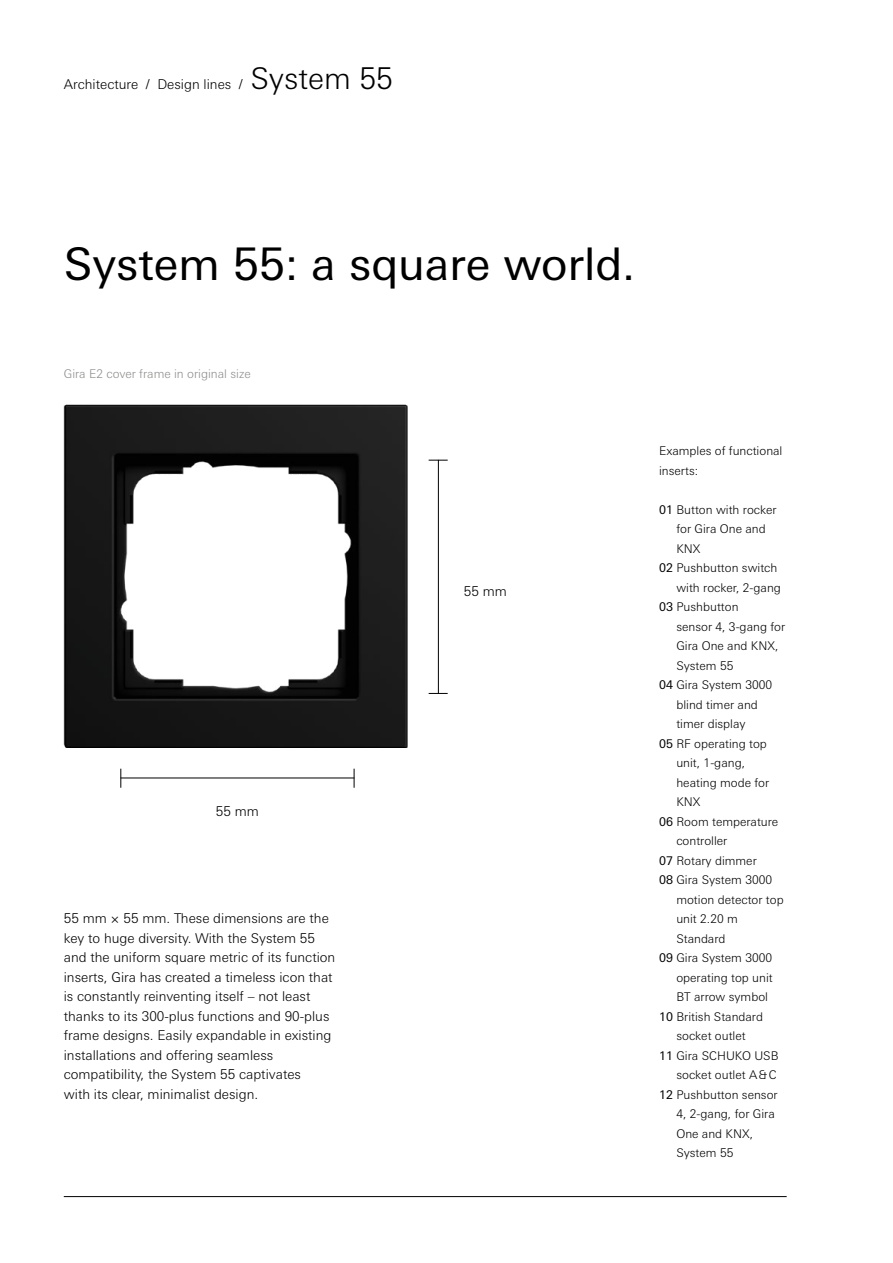
<style>
.page{position:relative;width:893px;height:1263px;background:#fff}
.page>*{position:absolute;margin:0;border:0;box-sizing:border-box;transform-origin:0 0}
.t1{font:45px "Univers Next W1 G";color:#000}
.t2{font:300 30px "Univers Next W1 G";color:#000}
.t3{font:300 13.5px/19.5px "Univers Next W1 G";color:#000}
.t4{font:300 12px/19.5px "Univers Next W1 G";color:#000}
.t5{font:300 12px "Univers Next W1 G";color:#8d8d8c}
.s1{font-weight:400}
</style>
<div class="page">
<img style="left:64px;top:404px;width:343px;height:344px">
<svg style="left:354px;top:769px;width:1px;height:19px"></svg>
<svg style="left:121px;top:769px;width:1px;height:19px"></svg>
<hr style="left:121px;top:778px;width:233px;height:1px;background:#000">
<svg style="left:429px;top:693px;width:19px;height:1px"></svg>
<svg style="left:429px;top:460px;width:19px;height:1px"></svg>
<hr style="left:438px;top:460px;width:1px;height:234px;background:#000">
<hr style="left:64px;top:1196px;width:723px;height:1px;background:#000">
<p class="t3" style="left:64px;top:75px;width:181px">Architecture / Design lines /</p>
<h2 class="t2" style="left:250px;top:61px;width:144px">System 55</h2>
<h1 class="t1" style="left:64px;top:238px;width:573px">System 55: a square world.</h1>
<p class="t5" style="left:64px;top:366px;width:188px">Gira E2 cover frame in original size</p>
<p class="t3" style="left:216px;top:802px;width:45px">55 mm</p>
<p class="t3" style="left:64px;top:909px;width:273px">55 mm × 55 mm. These dimensions are the key to huge diversity. With the System 55 and the uniform square metric of its function inserts, Gira has created a timeless icon that is constantly reinventing itself – not least thanks to its 300-plus functions and 90-plus frame designs. Easily expandable in existing installations and offering seamless compatibility, the System 55 captivates<br>with its clear, minimalist design.</p>
<p class="t3" style="left:464px;top:581px;width:45px">55 mm</p>
<p class="t4" style="left:659px;top:441px;width:125px">Examples of functional inserts:</p>
<p class="t4" style="left:659px;top:500px;width:119px"><span class="s1">01</span> Button with rocker</p>
<p class="t4" style="left:676px;top:519px;width:91px">for Gira One and</p>
<p class="t4" style="left:676px;top:539px;width:26px">KNX</p>
<p class="t4" style="left:659px;top:558px;width:120px"><span class="s1">02</span> Pushbutton switch</p>
<p class="t4" style="left:676px;top:578px;width:106px">with rocker, 2-gang</p>
<p class="t4" style="left:659px;top:597px;width:81px"><span class="s1">03</span> Pushbutton</p>
<p class="t4" style="left:676px;top:617px;width:110px">sensor 4, 3-gang for</p>
<p class="t4" style="left:676px;top:636px;width:104px">Gira One and KNX,</p>
<p class="t4" style="left:676px;top:656px;width:59px">System 55</p>
<p class="t4" style="left:659px;top:675px;width:115px"><span class="s1">04</span> Gira System 3000</p>
<p class="t4" style="left:676px;top:695px;width:83px">blind timer and</p>
<p class="t4" style="left:676px;top:714px;width:71px">timer display</p>
<p class="t4" style="left:659px;top:734px;width:109px"><span class="s1">05</span> RF operating top</p>
<p class="t4" style="left:676px;top:753px;width:70px">unit, 1-gang,</p>
<p class="t4" style="left:676px;top:773px;width:94px">heating mode for</p>
<p class="t4" style="left:676px;top:792px;width:26px">KNX</p>
<p class="t4" style="left:659px;top:812px;width:121px"><span class="s1">06</span> Room temperature</p>
<p class="t4" style="left:676px;top:831px;width:53px">controller</p>
<p class="t4" style="left:659px;top:851px;width:99px"><span class="s1">07</span> Rotary dimmer</p>
<p class="t4" style="left:659px;top:870px;width:115px"><span class="s1">08</span> Gira System 3000</p>
<p class="t4" style="left:676px;top:890px;width:109px">motion detector top</p>
<p class="t4" style="left:676px;top:909px;width:63px">unit 2.20 m</p>
<p class="t4" style="left:676px;top:929px;width:51px">Standard</p>
<p class="t4" style="left:659px;top:948px;width:115px"><span class="s1">09</span> Gira System 3000</p>
<p class="t4" style="left:676px;top:968px;width:98px">operating top unit</p>
<p class="t4" style="left:676px;top:987px;width:93px">BT arrow symbol</p>
<p class="t4" style="left:659px;top:1007px;width:105px"><span class="s1">10</span> British Standard</p>
<p class="t4" style="left:676px;top:1026px;width:71px">socket outlet</p>
<p class="t4" style="left:659px;top:1046px;width:121px"><span class="s1">11</span> Gira SCHUKO USB</p>
<p class="t4" style="left:676px;top:1065px;width:102px">socket outlet A&amp;C</p>
<p class="t4" style="left:659px;top:1085px;width:120px"><span class="s1">12</span> Pushbutton sensor</p>
<p class="t4" style="left:676px;top:1104px;width:100px">4, 2-gang, for Gira</p>
<p class="t4" style="left:676px;top:1124px;width:78px">One and KNX,</p>
<p class="t4" style="left:676px;top:1143px;width:59px">System 55</p>
</div>
